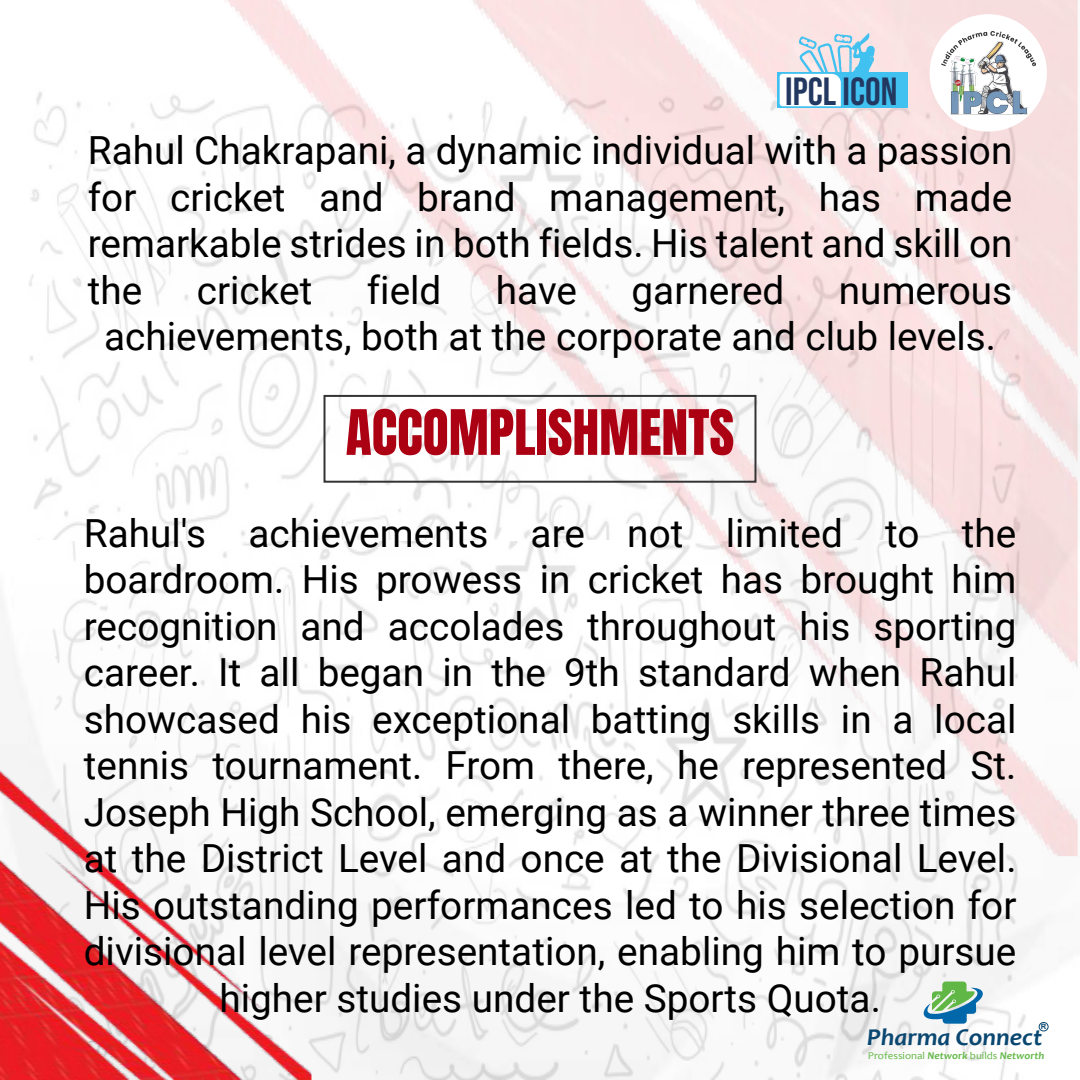
<style>
.page{position:relative;width:1080px;height:1080px;background:#fff}
.page>*{position:absolute;margin:0;border:0;box-sizing:border-box;transform-origin:0 0}
.t1{font:53.2px "Anton";color:#ac0113}
.t2{font:39.1px "Bebas Neue";color:#223861}
.t3{font:38.7px/46.5px "Roboto";color:#000;text-align:justify}
.t4{font:italic 700 24.2px "Candara";color:#0a4771;scale:1.05 1}
.t5{font:10.4px "Candara";color:#62b846;scale:1.05 1}
.t6{font:700 7.3px "Arial";color:#0a4771;scale:1.05 1}
.s1{font-weight:700;font-style:italic}
</style>
<div class="page">
<img style="left:0;top:541px;width:1049px;height:539px">
<img style="left:29px;top:92px;width:1051px;height:447px">
<img style="left:0;top:763px;width:311px;height:317px">
<img style="left:205px;top:0;width:873px;height:856px">
<div style="left:324px;top:395px;width:432px;height:88px;border:2px solid #353434"></div>
<svg style="left:909px;top:982px;width:95px;height:49px"></svg>
<div style="left:1039px;top:1022px;width:9px;height:9px;border:1px solid #084771;border-radius:50%"></div>
<div style="left:778px;top:72px;width:130px;height:36px;background:#41c1f0"></div>
<svg style="left:780px;top:33px;width:95px;height:73px"></svg>
<div style="left:930px;top:14px;width:117px;height:118px;background:#fff;border-radius:50%"></div>
<img style="left:941px;top:31px;width:94px;height:83px">
<p class="t2" style="left:785px;top:69px;width:114px">IPCL ICON</p>
<p class="t3" style="left:88px;top:126px;width:926px">Rahul Chakrapani, a dynamic individual with a passion for cricket and brand management, has made remarkable strides in both fields. His talent and skill on the</p>
<p class="t3" style="left:197px;top:265px;width:117px">cricket</p>
<p class="t3" style="left:367px;top:265px;width:76px">field</p>
<p class="t3" style="left:496px;top:265px;width:83px">have</p>
<p class="t3" style="left:632px;top:265px;width:154px">garnered</p>
<p class="t3" style="left:104px;top:265px;width:910px;text-indent:735px">numerous achievements, both at the corporate and club levels.</p>
<h1 class="t1" style="left:346px;top:405px;width:390px">ACCOMPLISHMENTS</h1>
<p class="t3" style="left:84px;top:508px;width:934px;text-align:center">Rahul's achievements are not limited to the boardroom. His prowess in cricket has brought him recognition and accolades throughout his sporting career. It all began in the 9th standard when Rahul showcased his exceptional batting skills in a local tennis tournament. From there, he represented St.<br>Joseph High School, emerging as a winner three times at the District Level and once at the Divisional Level.<br>His outstanding performances led to his selection for divisional level representation, enabling him to pursue higher studies under the Sports Quota.</p>
<p class="t6" style="left:1041px;top:1022px;width:7px">R</p>
<p class="t4" style="left:867px;top:1022px;width:169px">Pharma Connect</p>
<p class="t5" style="left:868px;top:1049px;width:170px">Professional <span class="s1">Network</span> builds <span class="s1">Networth</span></p>
</div>
